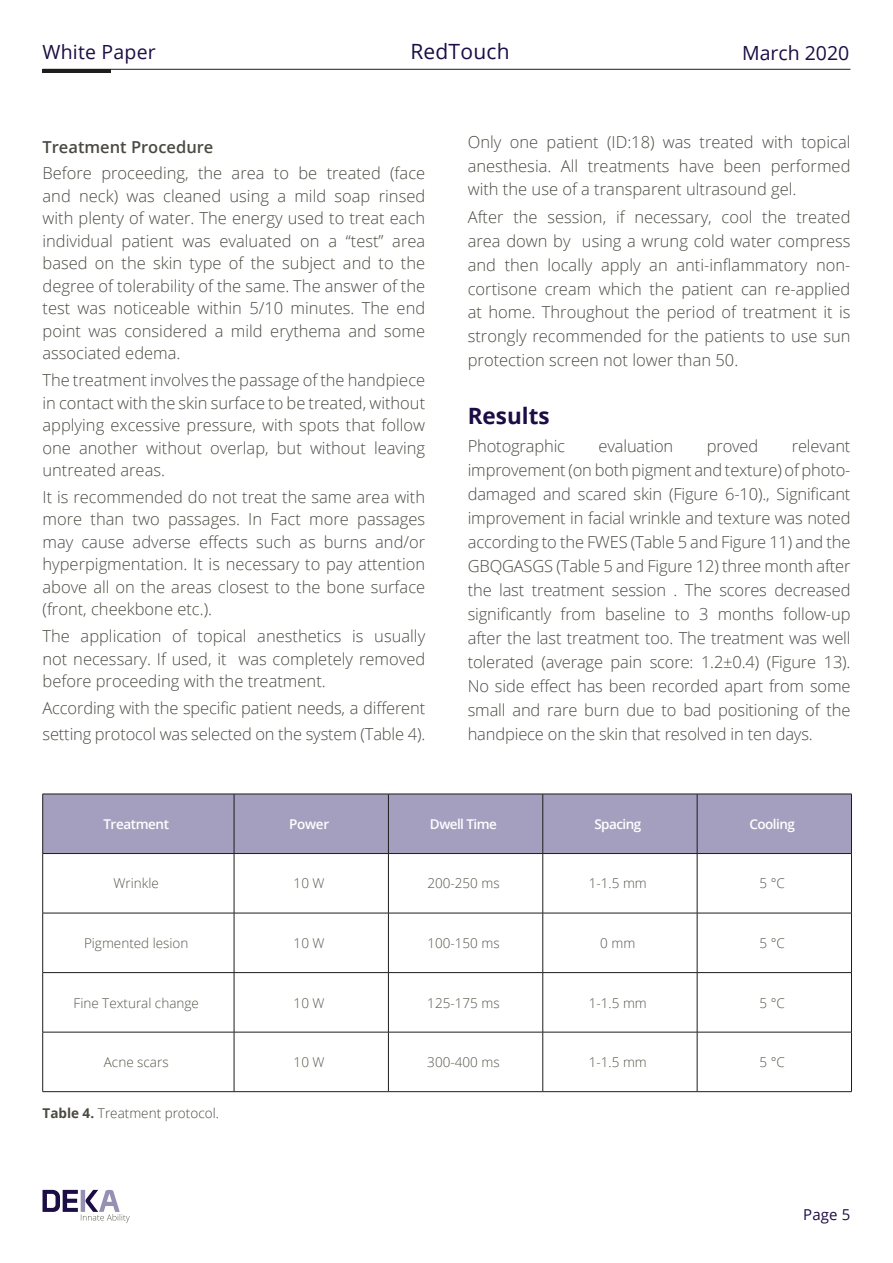
<style>
.page{position:relative;width:893px;height:1263px;background:#fff}
.page>*{position:absolute;margin:0;border:0;box-sizing:border-box;transform-origin:0 0}
.t1{font:700 22.5px "Open Sans";color:#1c0d44}
.t2{font:21px "Open Sans";letter-spacing:.01em;color:#1c0d44}
.t3{font:19.5px "Open Sans";letter-spacing:.01em;color:#1c0d44}
.t4{font:300 16.5px/22.5px "Open Sans";color:#4b4a42;text-align:justify}
.t5{font:600 16.5px "Open Sans";color:#4b4a42}
.t6{font:15px "Open Sans";color:#1c0d44}
.t7{font:300 13.5px "Open Sans";color:#57564b}
.t8{font:600 13.5px "Open Sans";letter-spacing:-.04em;color:#fff}
.t9{font:300 13.5px "Open Sans";color:#4b4a42}
.s1{font-weight:700}
</style>
<div class="page">
<svg style="left:43px;top:1190px;width:87px;height:32px"></svg>
<hr style="left:43px;top:69px;width:807px;height:1px;background:#1d1d1b">
<hr style="left:43px;top:69px;width:68px;height:4px;background:#1d1d1b">
<div style="left:43px;top:795px;width:808px;height:58px;background:#a49fbe"></div>
<hr style="left:43px;top:794px;width:191px;height:1px;background:#1d1d1b">
<hr style="left:234px;top:794px;width:154px;height:1px;background:#1d1d1b">
<hr style="left:388px;top:794px;width:155px;height:1px;background:#1d1d1b">
<hr style="left:543px;top:794px;width:154px;height:1px;background:#1d1d1b">
<hr style="left:697px;top:794px;width:155px;height:1px;background:#1d1d1b">
<hr style="left:43px;top:853px;width:191px;height:1px;background:#1d1d1b">
<hr style="left:234px;top:853px;width:154px;height:1px;background:#1d1d1b">
<hr style="left:388px;top:853px;width:155px;height:1px;background:#1d1d1b">
<hr style="left:543px;top:853px;width:154px;height:1px;background:#1d1d1b">
<hr style="left:697px;top:853px;width:155px;height:1px;background:#1d1d1b">
<hr style="left:43px;top:913px;width:191px;height:1px;background:#1d1d1b">
<hr style="left:234px;top:913px;width:154px;height:1px;background:#1d1d1b">
<hr style="left:388px;top:913px;width:155px;height:1px;background:#1d1d1b">
<hr style="left:543px;top:913px;width:154px;height:1px;background:#1d1d1b">
<hr style="left:697px;top:913px;width:155px;height:1px;background:#1d1d1b">
<hr style="left:43px;top:972px;width:191px;height:1px;background:#1d1d1b">
<hr style="left:234px;top:972px;width:154px;height:1px;background:#1d1d1b">
<hr style="left:388px;top:972px;width:155px;height:1px;background:#1d1d1b">
<hr style="left:543px;top:972px;width:154px;height:1px;background:#1d1d1b">
<hr style="left:697px;top:972px;width:155px;height:1px;background:#1d1d1b">
<hr style="left:43px;top:1032px;width:191px;height:1px;background:#1d1d1b">
<hr style="left:234px;top:1032px;width:154px;height:1px;background:#1d1d1b">
<hr style="left:388px;top:1032px;width:155px;height:1px;background:#1d1d1b">
<hr style="left:543px;top:1032px;width:154px;height:1px;background:#1d1d1b">
<hr style="left:697px;top:1032px;width:155px;height:1px;background:#1d1d1b">
<hr style="left:43px;top:1091px;width:191px;height:1px;background:#1d1d1b">
<hr style="left:234px;top:1091px;width:154px;height:1px;background:#1d1d1b">
<hr style="left:388px;top:1091px;width:155px;height:1px;background:#1d1d1b">
<hr style="left:543px;top:1091px;width:154px;height:1px;background:#1d1d1b">
<hr style="left:697px;top:1091px;width:155px;height:1px;background:#1d1d1b">
<hr style="left:42px;top:794px;width:1px;height:59px;background:#1d1d1b">
<hr style="left:42px;top:854px;width:1px;height:59px;background:#1d1d1b">
<hr style="left:42px;top:913px;width:1px;height:59px;background:#1d1d1b">
<hr style="left:42px;top:973px;width:1px;height:59px;background:#1d1d1b">
<hr style="left:42px;top:1032px;width:1px;height:59px;background:#1d1d1b">
<hr style="left:234px;top:794px;width:1px;height:59px;background:#1d1d1b">
<hr style="left:234px;top:854px;width:1px;height:59px;background:#1d1d1b">
<hr style="left:234px;top:913px;width:1px;height:59px;background:#1d1d1b">
<hr style="left:234px;top:973px;width:1px;height:59px;background:#1d1d1b">
<hr style="left:234px;top:1032px;width:1px;height:59px;background:#1d1d1b">
<hr style="left:388px;top:794px;width:1px;height:59px;background:#1d1d1b">
<hr style="left:388px;top:854px;width:1px;height:59px;background:#1d1d1b">
<hr style="left:388px;top:913px;width:1px;height:59px;background:#1d1d1b">
<hr style="left:388px;top:973px;width:1px;height:59px;background:#1d1d1b">
<hr style="left:388px;top:1032px;width:1px;height:59px;background:#1d1d1b">
<hr style="left:542px;top:794px;width:1px;height:59px;background:#1d1d1b">
<hr style="left:542px;top:854px;width:1px;height:59px;background:#1d1d1b">
<hr style="left:542px;top:913px;width:1px;height:59px;background:#1d1d1b">
<hr style="left:542px;top:973px;width:1px;height:59px;background:#1d1d1b">
<hr style="left:542px;top:1032px;width:1px;height:59px;background:#1d1d1b">
<hr style="left:697px;top:794px;width:1px;height:59px;background:#1d1d1b">
<hr style="left:851px;top:794px;width:1px;height:59px;background:#1d1d1b">
<hr style="left:697px;top:854px;width:1px;height:59px;background:#1d1d1b">
<hr style="left:851px;top:854px;width:1px;height:59px;background:#1d1d1b">
<hr style="left:697px;top:913px;width:1px;height:59px;background:#1d1d1b">
<hr style="left:851px;top:913px;width:1px;height:59px;background:#1d1d1b">
<hr style="left:697px;top:973px;width:1px;height:59px;background:#1d1d1b">
<hr style="left:851px;top:973px;width:1px;height:59px;background:#1d1d1b">
<hr style="left:697px;top:1032px;width:1px;height:59px;background:#1d1d1b">
<hr style="left:851px;top:1032px;width:1px;height:59px;background:#1d1d1b">
<p class="t3" style="left:43px;top:39px;width:115px">White Paper</p>
<p class="t2" style="left:410px;top:37px;width:101px">RedTouch</p>
<p class="t3" style="left:742px;top:39px;width:109px">March 2020</p>
<p class="t5" style="left:43px;top:135px;width:172px">Treatment Procedure</p>
<p class="t4" style="left:43px;top:162px;width:384px">Before proceeding, the area to be treated (face and neck) was cleaned using a mild soap rinsed with plenty of water. The energy used to treat each individual patient was evaluated on a “test” area based on the skin type of the subject and to the degree of tolerability of the same. The answer of the test was noticeable within 5/10 minutes. The end point was considered a mild erythema and some associated edema.</p>
<p class="t4" style="left:43px;top:368px;width:384px">The treatment involves the passage of the handpiece in contact with the skin surface to be treated, without applying excessive pressure, with spots that follow one another without overlap, but without leaving untreated areas.</p>
<p class="t4" style="left:43px;top:485px;width:384px">It is recommended do not treat the same area with more than two passages. In Fact more passages may cause adverse effects such as burns and/or hyperpigmentation. It is necessary to pay attention above all on the areas closest to the bone surface (front, cheekbone etc.).</p>
<p class="t4" style="left:43px;top:624px;width:384px">The application of topical anesthetics is usually not necessary. If used, it was completely removed before proceeding with the treatment.</p>
<p class="t4" style="left:43px;top:695px;width:384px;line-height:25.5px">According with the specific patient needs, a different setting protocol was selected on the system (Table 4).</p>
<p class="t4" style="left:468px;top:130px;width:384px;line-height:23.7px">Only one patient (ID:18) was treated with topical anesthesia. All treatments have been performed with the use of a transparent ultrasound gel.</p>
<p class="t4" style="left:468px;top:205px;width:384px;line-height:23.7px">After the session, if necessary, cool the treated area down by using a wrung cold water compress and then locally apply an anti-inflammatory non&shy;cortisone cream which the patient can re-applied at home. Throughout the period of treatment it is strongly recommended for the patients to use sun protection screen not lower than 50.</p>
<h1 class="t1" style="left:468px;top:400px;width:83px">Results</h1>
<p class="t4" style="left:468px;top:434px;width:99px">Photographic</p>
<p class="t4" style="left:599px;top:434px;width:76px">evaluation</p>
<p class="t4" style="left:707px;top:434px;width:53px">proved</p>
<p class="t4" style="left:468px;top:434px;width:384px;line-height:24px;text-indent:324px">relevant improvement (on both pigment and texture) of photo&shy;damaged and scared skin (Figure 6-10)., Significant improvement in facial wrinkle and texture was noted according to the FWES (Table 5 and Figure 11) and the GBQGASGS (Table 5 and Figure 12) three month after the last treatment session . The scores decreased significantly from baseline to 3 months follow-up after the last treatment too. The treatment was well tolerated (average pain score: 1.2±0.4) (Figure 13).<br>No side effect has been recorded apart from some small and rare burn due to bad positioning of the handpiece on the skin that resolved in ten days.</p>
<p class="t8" style="left:103px;top:815px;width:67px">Treatment</p>
<p class="t8" style="left:289px;top:815px;width:42px">Power</p>
<p class="t8" style="left:430px;top:815px;width:68px">Dwell Time</p>
<p class="t8" style="left:594px;top:815px;width:48px">Spacing</p>
<p class="t8" style="left:749px;top:815px;width:47px">Cooling</p>
<p class="t7" style="left:114px;top:874px;width:47px">Wrinkle</p>
<p class="t7" style="left:294px;top:874px;width:32px">10 W</p>
<p class="t7" style="left:427px;top:874px;width:74px">200-250 ms</p>
<p class="t7" style="left:589px;top:874px;width:60px">1-1.5 mm</p>
<p class="t7" style="left:759px;top:874px;width:27px">5 °C</p>
<p class="t7" style="left:84px;top:934px;width:106px">Pigmented lesion</p>
<p class="t7" style="left:294px;top:934px;width:32px">10 W</p>
<p class="t7" style="left:427px;top:934px;width:74px">100-150 ms</p>
<p class="t7" style="left:600px;top:934px;width:37px">0 mm</p>
<p class="t7" style="left:759px;top:934px;width:27px">5 °C</p>
<p class="t7" style="left:74px;top:993px;width:127px">Fine Textural change</p>
<p class="t7" style="left:294px;top:993px;width:32px">10 W</p>
<p class="t7" style="left:427px;top:993px;width:74px">125-175 ms</p>
<p class="t7" style="left:589px;top:993px;width:60px">1-1.5 mm</p>
<p class="t7" style="left:759px;top:993px;width:27px">5 °C</p>
<p class="t7" style="left:104px;top:1053px;width:66px">Acne scars</p>
<p class="t7" style="left:294px;top:1053px;width:32px">10 W</p>
<p class="t7" style="left:427px;top:1053px;width:74px">300-400 ms</p>
<p class="t7" style="left:589px;top:1053px;width:60px">1-1.5 mm</p>
<p class="t7" style="left:759px;top:1053px;width:27px">5 °C</p>
<p class="t9" style="left:43px;top:1104px;width:178px"><span class="s1">Table 4.</span> Treatment protocol.</p>
<p class="t6" style="left:803px;top:1204px;width:49px">Page 5</p>
</div>
